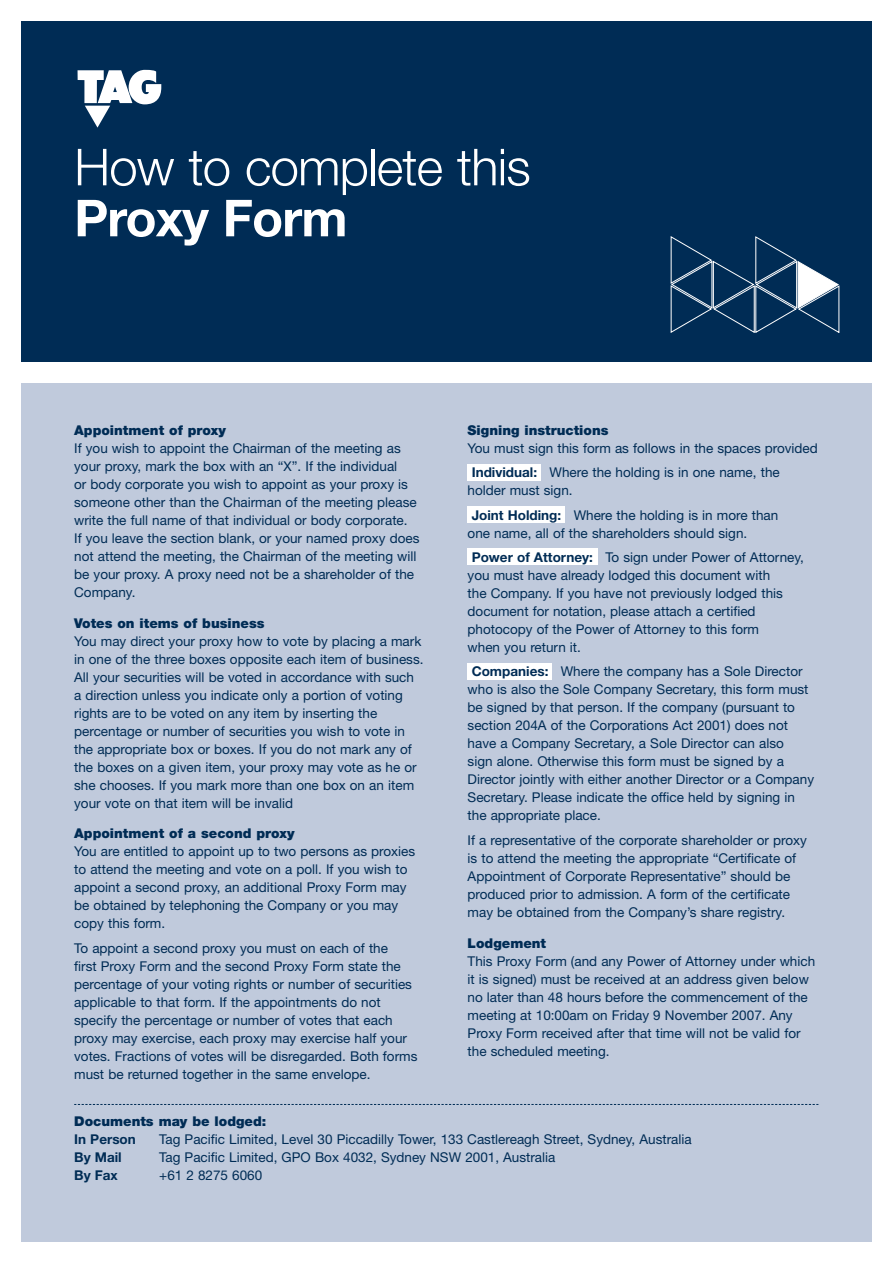
<style>
.page{position:relative;width:893px;height:1263px;background:#fff}
.page>*{position:absolute;margin:0;border:0;box-sizing:border-box;transform-origin:0 0}
.t1{font:300 51px "Helvetica Neue";letter-spacing:-.015em;color:#fff}
.t2{font:700 51px "Helvetica Neue";letter-spacing:-.015em;color:#fff}
.t3{font:13.5px/18px "Helvetica Neue";color:#002c55}
.t4{font:900 13.5px "Helvetica Neue";color:#002c55}
.t5{font:700 13.5px "Helvetica Neue";color:#002c55}
.s1{font-weight:700}
</style>
<div class="page">
<div style="left:21px;top:21px;width:850px;height:341px;background:#002c55"></div>
<svg style="left:671px;top:236px;width:168px;height:97px"></svg>
<svg style="left:78px;top:70px;width:83px;height:58px"></svg>
<div style="left:21px;top:383px;width:850px;height:859px;background:#c0cadc"></div>
<div style="left:467px;top:464px;width:74px;height:17px;background:#fff"></div>
<div style="left:467px;top:507px;width:98px;height:16px;background:#fff"></div>
<div style="left:467px;top:548px;width:130px;height:17px;background:#fff"></div>
<div style="left:467px;top:663px;width:85px;height:17px;background:#fff"></div>
<svg style="left:74px;top:1104px;width:744px;height:1px"></svg>
<h1 class="t1" style="left:74px;top:149px;width:458px">How to complete this</h1>
<h1 class="t2" style="left:74px;top:200px;width:275px">Proxy Form</h1>
<p class="t4" style="left:74px;top:425px;width:153px">Appointment of proxy</p>
<p class="t3" style="left:74px;top:440px;width:347px">If you wish to appoint the Chairman of the meeting as your proxy, mark the box with an “X”. If the individual<br>or body corporate you wish to appoint as your proxy is someone other than the Chairman of the meeting please write the full name of that individual or body corporate.<br>If you leave the section blank, or your named proxy does not attend the meeting, the Chairman of the meeting will be your proxy. A proxy need not be a shareholder of the Company.</p>
<p class="t4" style="left:74px;top:618px;width:192px">Votes on items of business</p>
<p class="t3" style="left:74px;top:633px;width:351px">You may direct your proxy how to vote by placing a mark in one of the three boxes opposite each item of business.<br>All your securities will be voted in accordance with such a direction unless you indicate only a portion of voting rights are to be voted on any item by inserting the percentage or number of securities you wish to vote in the appropriate box or boxes. If you do not mark any of the boxes on a given item, your proxy may vote as he or she chooses. If you mark more than one box on an item your vote on that item will be invalid</p>
<p class="t4" style="left:74px;top:829px;width:222px">Appointment of a second proxy</p>
<p class="t3" style="left:74px;top:844px;width:342px">You are entitled to appoint up to two persons as proxies to attend the meeting and vote on a poll. If you wish to appoint a second proxy, an additional Proxy Form may be obtained by telephoning the Company or you may copy this form.</p>
<p class="t3" style="left:74px;top:940px;width:345px">To appoint a second proxy you must on each of the<br>first Proxy Form and the second Proxy Form state the percentage of your voting rights or number of securities applicable to that form. If the appointments do not specify the percentage or number of votes that each proxy may exercise, each proxy may exercise half your votes. Fractions of votes will be disregarded. Both forms must be returned together in the same envelope.</p>
<p class="t4" style="left:468px;top:425px;width:142px">Signing instructions</p>
<p class="t3" style="left:472px;top:437px;width:348px;line-height:24.5px;text-indent:-4px">You must sign this form as follows in the spaces provided<br><span class="s1">Individual:</span> Where the holding is in one name, the</p>
<p class="t3" style="left:472px;top:480px;width:308px;line-height:24.5px;text-indent:-4px">holder must sign.<br><span class="s1">Joint Holding:</span> Where the holding is in more than</p>
<p class="t3" style="left:472px;top:522px;width:334px;line-height:24.5px;text-indent:-4px">one name, all of the shareholders should sign.<br><span class="s1">Power of Attorney:</span> To sign under Power of Attorney,</p>
<p class="t3" style="left:468px;top:568px;width:317px">you must have already lodged this document with the Company. If you have not previously lodged this document for notation, please attach a certified photocopy of the Power of Attorney to this form when you return it.</p>
<p class="t3" style="left:468px;top:664px;width:348px;text-indent:4px"><span class="s1">Companies:</span> Where the company has a Sole Director who is also the Sole Company Secretary, this form must be signed by that person. If the company (pursuant to section 204A of the Corporations Act 2001) does not have a Company Secretary, a Sole Director can also<br>sign alone. Otherwise this form must be signed by a Director jointly with either another Director or a Company Secretary. Please indicate the office held by signing in the appropriate place.</p>
<p class="t3" style="left:468px;top:832px;width:341px">If a representative of the corporate shareholder or proxy is to attend the meeting the appropriate “Certificate of Appointment of Corporate Representative” should be produced prior to admission. A form of the certificate may be obtained from the Company’s share registry.</p>
<p class="t4" style="left:468px;top:938px;width:80px">Lodgement</p>
<p class="t3" style="left:468px;top:953px;width:349px">This Proxy Form (and any Power of Attorney under which it is signed) must be received at an address given below no later than 48 hours before the commencement of the meeting at 10:00am on Friday 9 November 2007. Any Proxy Form received after that time will not be valid for the scheduled meeting.</p>
<p class="t4" style="left:74px;top:1116px;width:194px">Documents may be lodged:</p>
<p class="t5" style="left:74px;top:1134px;width:63px">In Person</p>
<p class="t3" style="left:159px;top:1131px;width:534px">Tag Pacific Limited, Level 30 Piccadilly Tower, 133 Castlereagh Street, Sydney, Australia</p>
<p class="t5" style="left:74px;top:1152px;width:49px">By Mail</p>
<p class="t3" style="left:159px;top:1149px;width:398px">Tag Pacific Limited, GPO Box 4032, Sydney NSW 2001, Australia</p>
<p class="t5" style="left:74px;top:1170px;width:45px">By Fax</p>
<p class="t3" style="left:159px;top:1167px;width:105px">+61 2 8275 6060</p>
</div>
